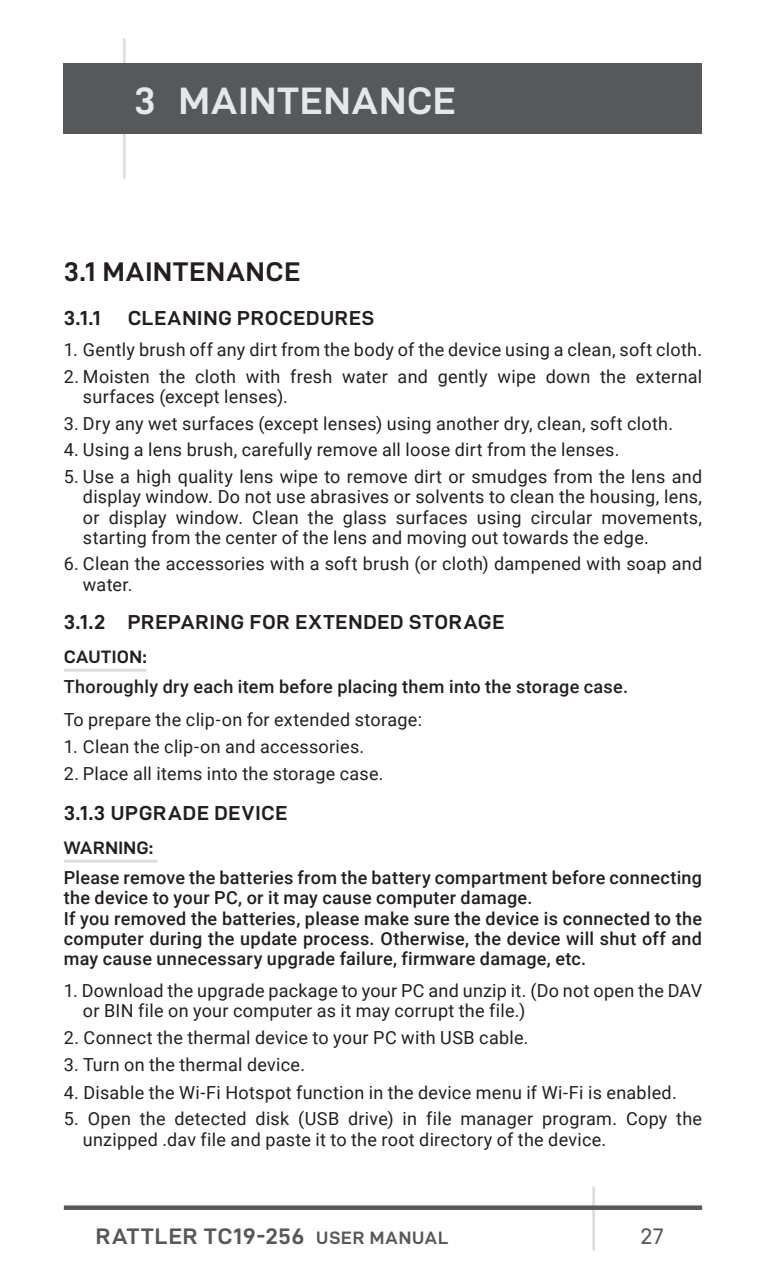
<style>
.page{position:relative;width:766px;height:1276px;background:#fff}
.page>*{position:absolute;margin:0;border:0;box-sizing:border-box;transform-origin:0 0}
.t1{font:38.25px "D DIN Exp Bold";letter-spacing:.035em;color:#e6e7e9}
.t2{font:27px "D DIN Exp Bold";letter-spacing:.04em;color:#231f20}
.t3{font:22.5px "D DIN Exp Bold";letter-spacing:.04em;color:#57585a}
.t4{font:22.5px "D DIN Exp";color:#57585a}
.t5{font:20.25px "D DIN Exp Bold";letter-spacing:.04em;color:#231f20}
.t6{font:18px/20.2px "Roboto";letter-spacing:.015em;color:#231f20}
.t7{font:500 18px/20.2px "Roboto";letter-spacing:.015em;color:#231f20}
.t8{font:18px "D DIN Exp Bold";letter-spacing:.025em;color:#231f20}
.s1{font-size:18px}
</style>
<div class="page">
<hr style="left:592px;top:1186px;width:2px;height:64px;background:#dcdddf">
<div style="left:64px;top:1205px;width:638px;height:5px;background:#57585a"></div>
<hr style="left:123px;top:38px;width:3px;height:141px;background:#dcdddf">
<div style="left:64px;top:64px;width:638px;height:70px;background:#57585a"></div>
<hr style="left:64px;top:669px;width:82px;height:2px;background:#dcdddf">
<hr style="left:64px;top:859px;width:93px;height:3px;background:#dcdddf">
<h1 class="t1" style="left:134px;top:79px;width:323px">3 MAINTENANCE</h1>
<h2 class="t2" style="left:64px;top:257px;width:238px">3.1 MAINTENANCE</h2>
<p class="t5" style="left:64px;top:306px;width:38px">3.1.1</p>
<p class="t5" style="left:128px;top:306px;width:248px">CLEANING PROCEDURES</p>
<p class="t6" style="left:64px;top:339px;width:639px">1. Gently brush off any dirt from the body of the device using a clean, soft cloth.</p>
<p class="t6" style="left:83px;top:366px;width:620px;text-indent:-19px">2. Moisten the cloth with fresh water and gently wipe down the external surfaces (except lenses).</p>
<p class="t6" style="left:64px;top:413px;width:610px">3. Dry any wet surfaces (except lenses) using another dry, clean, soft cloth.</p>
<p class="t6" style="left:64px;top:439px;width:557px">4. Using a lens brush, carefully remove all loose dirt from the lenses.</p>
<p class="t6" style="left:83px;top:466px;width:620px;text-align:justify;text-indent:-19px">5. Use a high quality lens wipe to remove dirt or smudges from the lens and display window. Do not use abrasives or solvents to clean the housing, lens, or display window. Clean the glass surfaces using circular movements, starting from the center of the lens and moving out towards the edge.</p>
<p class="t6" style="left:83px;top:553px;width:620px;text-indent:-19px">6. Clean the accessories with a soft brush (or cloth) dampened with soap and water.</p>
<p class="t5" style="left:64px;top:611px;width:442px">3.1.2 PREPARING FOR EXTENDED STORAGE</p>
<p class="t8" style="left:64px;top:647px;width:84px">CAUTION:</p>
<p class="t7" style="left:64px;top:676px;width:565px">Thoroughly dry each item before placing them into the storage case.</p>
<p class="t6" style="left:64px;top:709px;width:359px">To prepare the clip-on for extended storage:</p>
<p class="t6" style="left:64px;top:736px;width:302px">1. Clean the clip-on and accessories.</p>
<p class="t6" style="left:64px;top:763px;width:321px">2. Place all items into the storage case.</p>
<p class="t5" style="left:64px;top:802px;width:225px">3.1.3 UPGRADE DEVICE</p>
<p class="t8" style="left:64px;top:838px;width:91px">WARNING:</p>
<p class="t7" style="left:64px;top:867px;width:639px">Please remove the batteries from the battery compartment before connecting the device to your PC, or it may cause computer damage.<br>If you removed the batteries, please make sure the device is connected to the computer during the update process. Otherwise, the device will shut off and may cause unnecessary upgrade failure, firmware damage, etc.</p>
<p class="t6" style="left:83px;top:979px;width:620px;text-indent:-19px">1. Download the upgrade package to your PC and unzip it. (Do not open the DAV or BIN file on your computer as it may corrupt the file.)</p>
<p class="t6" style="left:64px;top:1026px;width:466px">2. Connect the thermal device to your PC with USB cable.</p>
<p class="t6" style="left:64px;top:1053px;width:243px">3. Turn on the thermal device.</p>
<p class="t6" style="left:64px;top:1081px;width:614px">4. Disable the Wi-Fi Hotspot function in the device menu if Wi-Fi is enabled.</p>
<p class="t6" style="left:83px;top:1108px;width:620px;text-indent:-19px">5. Open the detected disk (USB drive) in file manager program. Copy the unzipped .dav file and paste it to the root directory of the device.</p>
<p class="t3" style="left:96px;top:1223px;width:354px">RATTLER TC19-256 <span class="s1">USER MANUAL</span></p>
<p class="t4" style="left:640px;top:1223px;width:25px">27</p>
</div>
